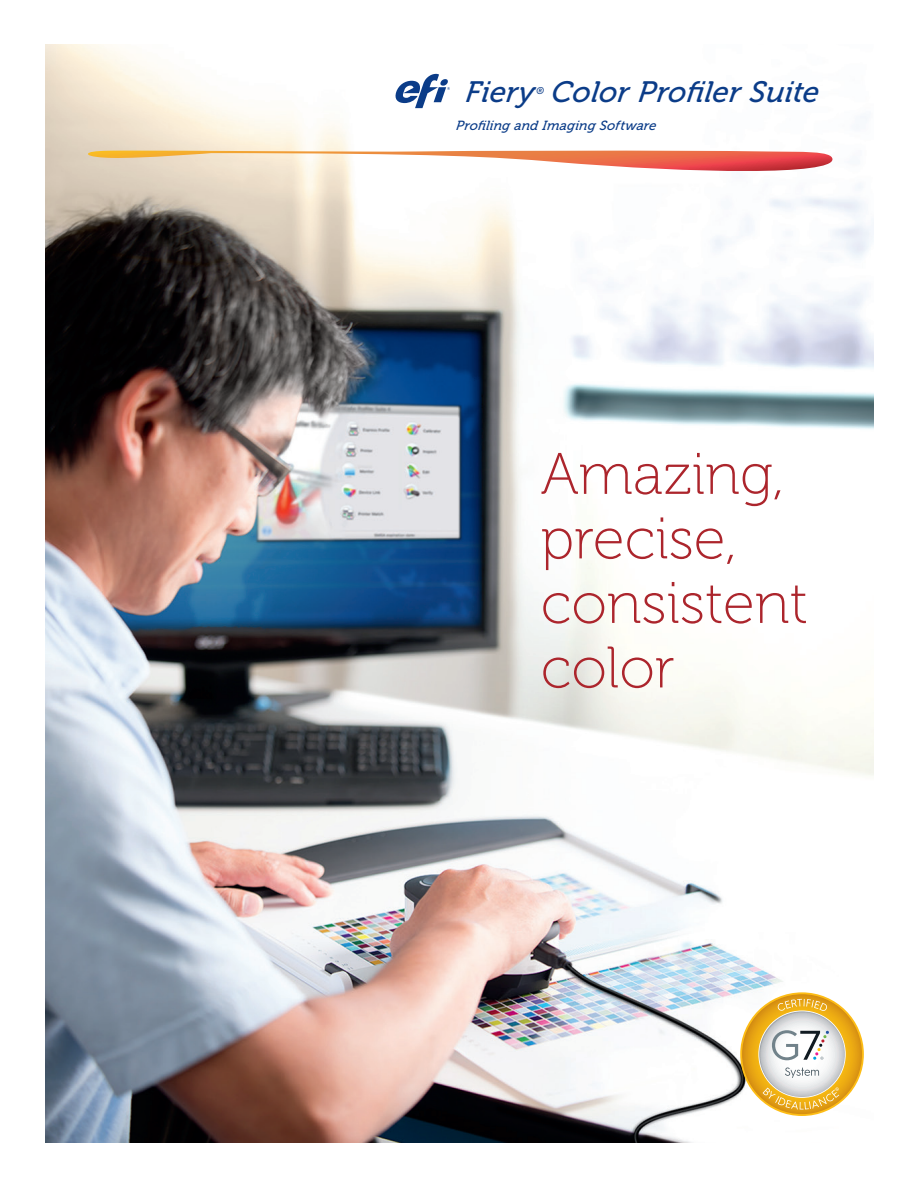
<style>
.page{position:relative;width:918px;height:1188px;background:#fff}
.page>*{position:absolute;margin:0;border:0;box-sizing:border-box;transform-origin:0 0}
.t1{font:58.5px/64.5px "Museo 100";color:#ac252c}
.t2{font:italic 29.4px "Museo 500";color:#0b3c88}
.t3{font:italic 13.2px "Museo 500";letter-spacing:.035em;color:#0b3c88}
.t4{font:italic 9.75px "Museo 500";color:#0b3c88}
</style>
<div class="page">
<img style="left:45px;top:45px;width:828px;height:1098px">
<svg style="left:740px;top:992px;width:124px;height:124px"></svg>
<svg style="left:742px;top:994px;width:120px;height:120px;background:#e6a51a"></svg>
<svg style="left:759px;top:1011px;width:86px;height:86px"></svg>
<svg style="left:777px;top:999px;width:51px;height:13px"></svg>
<svg style="left:763px;top:1087px;width:76px;height:23px;background:#e7bf63"></svg>
<svg style="left:785px;top:1067px;width:34px;height:11px"></svg>
<svg style="left:772px;top:1030px;width:57px;height:30px"></svg>
<svg style="left:88px;top:150px;width:744px;height:25px"></svg>
<svg style="left:394px;top:74px;width:56px;height:34px"></svg>
<p class="t2" style="left:465px;top:76px;width:70px">Fiery</p>
<p class="t4" style="left:536px;top:85px;width:11px">®</p>
<p class="t2" style="left:551px;top:76px;width:273px">Color Profiler Suite</p>
<p class="t3" style="left:456px;top:118px;width:204px">Profiling and Imaging Software</p>
<p class="t1" style="left:541px;top:443px;width:269px">Amazing, precise, consistent color</p>
</div>
